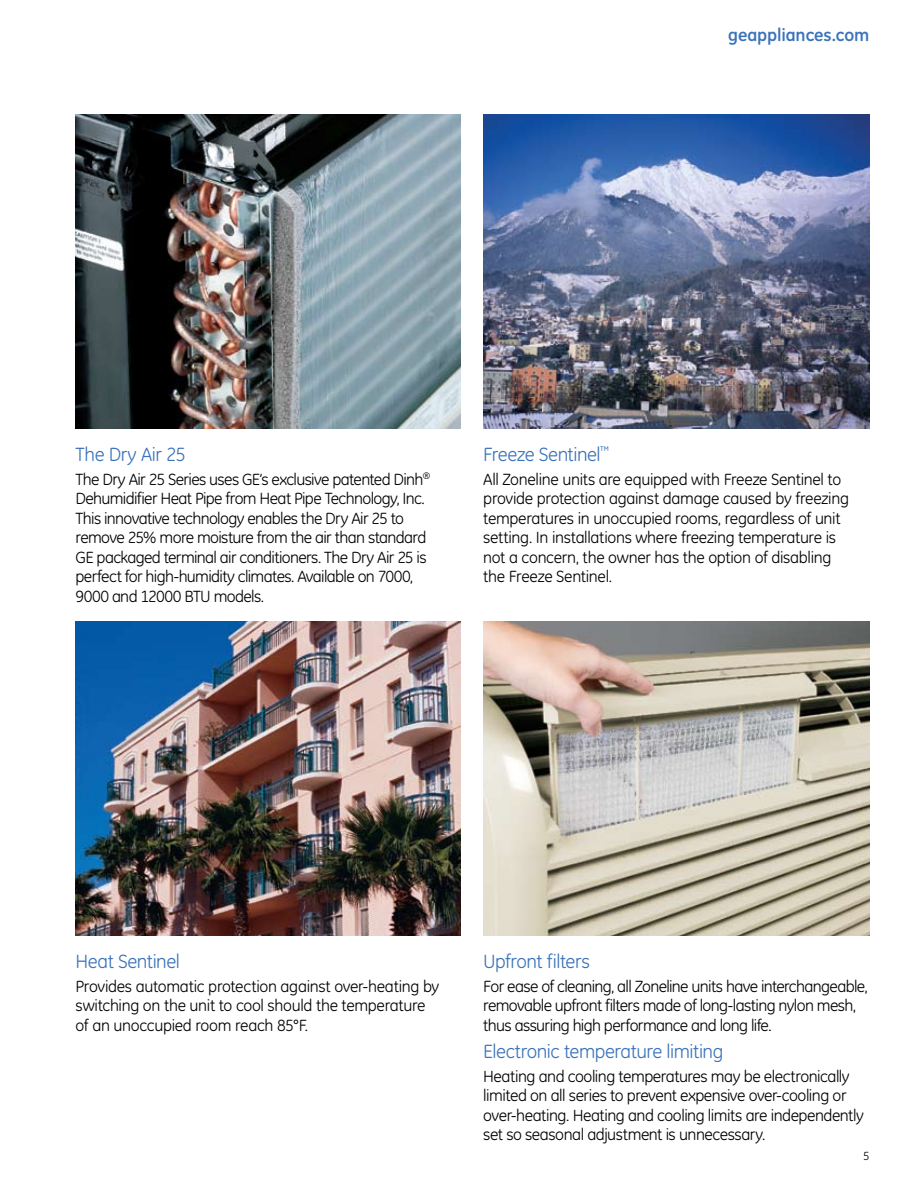
<style>
.page{position:relative;width:918px;height:1188px;background:#fff}
.page>*{position:absolute;margin:0;border:0;box-sizing:border-box;transform-origin:0 0}
.t1{font:19.5px "GE Inspira";letter-spacing:-.025em;color:#3b73b9}
.t2{font:700 18px "GE Inspira";letter-spacing:-.005em;color:#3b73b9}
.t3{font:16.5px/19.5px "GE Inspira";letter-spacing:-.03em;color:#000}
.t4{font:12px "GE Inspira";color:#000}
</style>
<div class="page">
<img style="left:76px;top:115px;width:384px;height:314px">
<img style="left:483px;top:115px;width:386px;height:314px">
<img style="left:76px;top:622px;width:384px;height:314px">
<img style="left:483px;top:622px;width:386px;height:314px">
<p class="t2" style="left:728px;top:24px;width:143px">geappliances.com</p>
<p class="t1" style="left:76px;top:443px;width:112px">The Dry Air 25</p>
<p class="t3" style="left:76px;top:469px;width:356px">The Dry Air 25 Series uses GE’s exclusive patented Dinh<sup>® </sup>Dehumidifier Heat Pipe from Heat Pipe Technology, Inc.<br>This innovative technology enables the Dry Air 25 to remove 25% more moisture from the air than standard GE packaged terminal air conditioners. The Dry Air 25 is perfect for high-humidity climates. Available on 7000, 9000 and 12000 BTU models.</p>
<p class="t1" style="left:483px;top:443px;width:128px">Freeze Sentinel<sup>™</sup></p>
<p class="t3" style="left:483px;top:469px;width:367px">All Zoneline units are equipped with Freeze Sentinel to provide protection against damage caused by freezing temperatures in unoccupied rooms, regardless of unit setting. In installations where freezing temperature is not a concern, the owner has the option of disabling the Freeze Sentinel.</p>
<p class="t1" style="left:76px;top:950px;width:106px">Heat Sentinel</p>
<p class="t3" style="left:76px;top:976px;width:365px">Provides automatic protection against over-heating by switching on the unit to cool should the temperature of an unoccupied room reach 85°F.</p>
<p class="t1" style="left:483px;top:950px;width:108px">Upfront filters</p>
<p class="t3" style="left:483px;top:976px;width:386px">For ease of cleaning, all Zoneline units have interchangeable, removable upfront filters made of long-lasting nylon mesh, thus assuring high performance and long life.</p>
<p class="t1" style="left:483px;top:1040px;width:242px">Electronic temperature limiting</p>
<p class="t3" style="left:483px;top:1066px;width:382px">Heating and cooling temperatures may be electronically limited on all series to prevent expensive over-cooling or over-heating. Heating and cooling limits are independently set so seasonal adjustment is unnecessary.</p>
<p class="t4" style="left:863px;top:1149px;width:8px">5</p>
</div>
